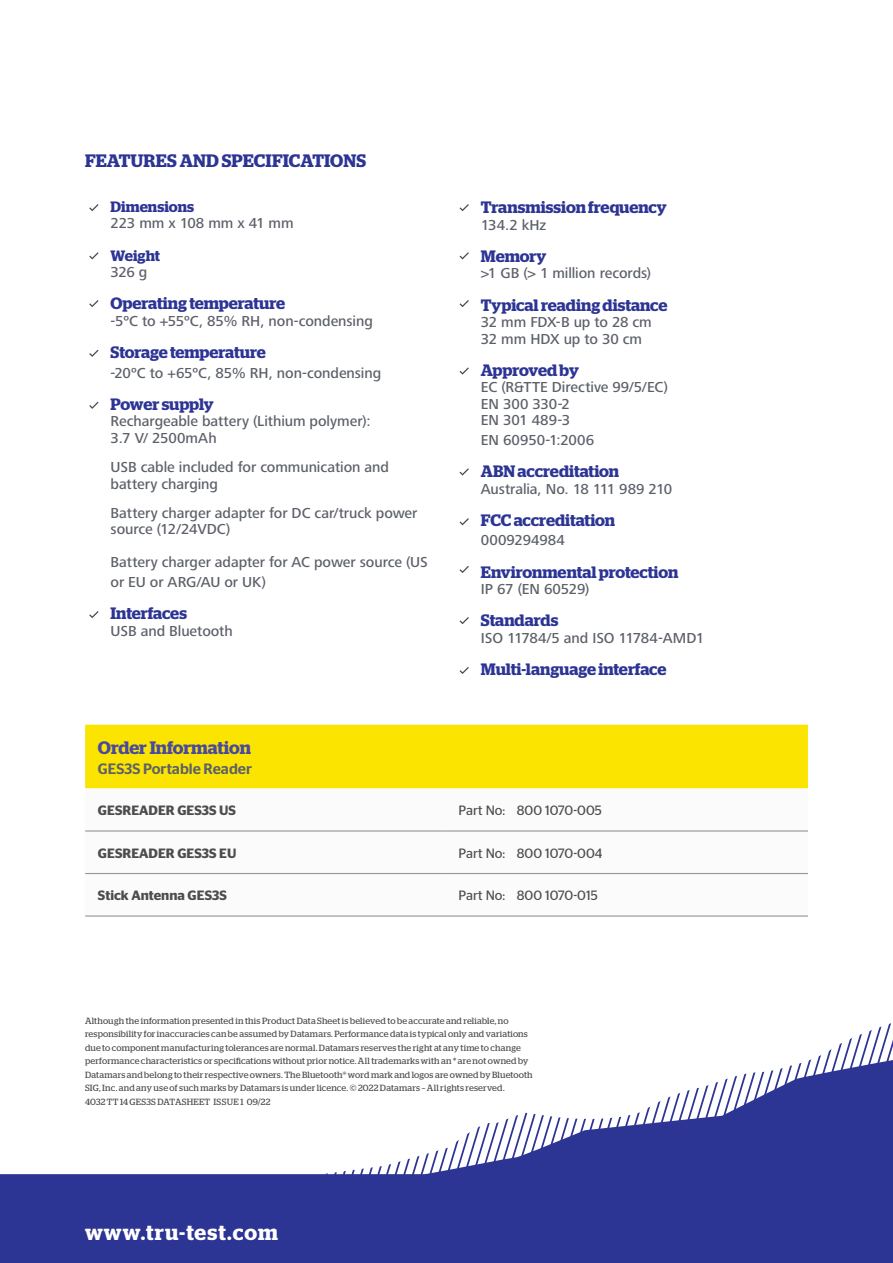
<style>
.page{position:relative;width:893px;height:1263px;background:#fff}
.page>*{position:absolute;margin:0;border:0;box-sizing:border-box;transform-origin:0 0}
.www_tru-test_com{font:600 21.45px "Stag";letter-spacing:.05em;color:#fff}
.Top_5_Benefits{font:600 18px "Stag";letter-spacing:.005em;color:#2c3494}
.t1{font:600 18px "Stag";color:#494a9f}
.Top_5_Benefits-2{font:600 16.5px "Stag";letter-spacing:-.005em;color:#2c3494}
.Top_5_Benefits-3{font:500 15px/16.5px "Frutiger Next Pro";letter-spacing:-.005em;color:#5c6069}
.t2{font:500 15px "Stag Sans";color:#5c6069}
.Top_5_Benefits-4{font:600 15px/16.5px "Stag";color:#2c3494}
.Table_body_text{font:13.5px "Stag Sans";color:#4d4d4f}
.Table_heading{font:600 13.5px "Stag Sans";color:#4d4d4f}
.Disclaimer{font:9px/13.5px "Stag";letter-spacing:.02em;color:#4d4d4f}
.s1{font-family:"Stag";font-weight:600;color:#2c3494}
.s2{font-family:"Frutiger Next Pro";font-weight:500;color:#5c6069}
</style>
<div class="page">
<div style="left:0;top:1174px;width:893px;height:89px;background:#2c3494"></div>
<svg style="left:301px;top:1023px;width:592px;height:162px"></svg>
<div style="left:85px;top:725px;width:723px;height:63px;background:#fae400"></div>
<svg style="left:85px;top:788px;width:723px;height:87px"></svg>
<hr style="left:85px;top:830px;width:361px;height:1px;background:#92959d">
<hr style="left:446px;top:830px;width:362px;height:1px;background:#92959d">
<hr style="left:85px;top:873px;width:361px;height:1px;background:#92959d">
<hr style="left:446px;top:873px;width:362px;height:1px;background:#92959d">
<hr style="left:85px;top:915px;width:361px;height:1px;background:#92959d">
<hr style="left:446px;top:915px;width:362px;height:1px;background:#92959d">
<svg style="left:89px;top:204px;width:10px;height:7px"></svg>
<svg style="left:460px;top:204px;width:9px;height:7px"></svg>
<svg style="left:460px;top:252px;width:9px;height:7px"></svg>
<svg style="left:89px;top:252px;width:10px;height:7px"></svg>
<svg style="left:460px;top:300px;width:9px;height:7px"></svg>
<svg style="left:460px;top:367px;width:9px;height:8px"></svg>
<svg style="left:460px;top:468px;width:9px;height:7px"></svg>
<svg style="left:460px;top:518px;width:9px;height:7px"></svg>
<svg style="left:460px;top:566px;width:9px;height:7px"></svg>
<svg style="left:460px;top:617px;width:9px;height:7px"></svg>
<svg style="left:460px;top:667px;width:9px;height:7px"></svg>
<svg style="left:89px;top:350px;width:10px;height:7px"></svg>
<svg style="left:89px;top:300px;width:10px;height:7px"></svg>
<svg style="left:89px;top:402px;width:10px;height:7px"></svg>
<svg style="left:89px;top:611px;width:10px;height:7px"></svg>
<p class="Top_5_Benefits" style="left:85px;top:151px;width:283px">FEATURES AND SPECIFICATIONS</p>
<p class="Top_5_Benefits-3" style="left:111px;top:199px;width:185px"><span class="s1">Dimensions<br></span>223 mm x 108 mm x 41 mm</p>
<p class="Top_5_Benefits-4" style="left:111px;top:247px;width:51px">Weight<br><span class="s2">326 g</span></p>
<p class="Top_5_Benefits-2" style="left:111px;top:294px;width:176px">Operating temperature</p>
<p class="Top_5_Benefits-3" style="left:111px;top:313px;width:264px">-5ºC to +55ºC, 85% RH, non-condensing</p>
<p class="Top_5_Benefits-2" style="left:111px;top:343px;width:157px">Storage temperature</p>
<p class="Top_5_Benefits-3" style="left:111px;top:364px;width:272px">-20ºC to +65ºC, 85% RH, non-condensing</p>
<p class="Top_5_Benefits-2" style="left:111px;top:394px;width:105px">Power supply</p>
<p class="Top_5_Benefits-3" style="left:111px;top:413px;width:261px">Rechargeable battery (Lithium polymer):<br>3.7 V/ 2500mAh</p>
<p class="Top_5_Benefits-3" style="left:111px;top:459px;width:280px">USB cable included for communication and battery charging</p>
<p class="Top_5_Benefits-3" style="left:111px;top:505px;width:308px">Battery charger adapter for DC car/truck power source (12/24VDC)</p>
<p class="Top_5_Benefits-3" style="left:111px;top:553px;width:319px;line-height:19.5px">Battery charger adapter for AC power source (US or EU or ARG/AU or UK)</p>
<p class="Top_5_Benefits-2" style="left:111px;top:604px;width:78px">Interfaces</p>
<p class="Top_5_Benefits-3" style="left:111px;top:622px;width:124px">USB and Bluetooth</p>
<p class="Top_5_Benefits-2" style="left:481px;top:198px;width:187px">Transmission frequency</p>
<p class="Top_5_Benefits-3" style="left:481px;top:216px;width:67px">134.2 kHz</p>
<p class="Top_5_Benefits-2" style="left:481px;top:246px;width:67px">Memory</p>
<p class="Top_5_Benefits-3" style="left:481px;top:265px;width:172px">&gt;1 GB (&gt; 1 million records)</p>
<p class="Top_5_Benefits-2" style="left:481px;top:295px;width:188px">Typical reading distance</p>
<p class="Top_5_Benefits-3" style="left:481px;top:314px;width:173px">32 mm FDX-B up to 28 cm<br>32 mm HDX up to 30 cm</p>
<p class="Top_5_Benefits-2" style="left:481px;top:360px;width:100px">Approved by</p>
<p class="Top_5_Benefits-3" style="left:481px;top:379px;width:189px">EC (R&amp;TTE Directive 99/5/EC)<br>EN 300 330-2<br>EN 301 489-3</p>
<p class="Top_5_Benefits-3" style="left:481px;top:432px;width:115px">EN 60950-1:2006</p>
<p class="Top_5_Benefits-2" style="left:481px;top:462px;width:140px">ABN accreditation</p>
<p class="Top_5_Benefits-3" style="left:481px;top:480px;width:193px">Australia, No. 18 111 989 210</p>
<p class="Top_5_Benefits-2" style="left:481px;top:510px;width:136px">FCC accreditation</p>
<p class="Top_5_Benefits-3" style="left:481px;top:532px;width:86px">0009294984</p>
<p class="Top_5_Benefits-2" style="left:481px;top:562px;width:199px">Environmental protection</p>
<p class="Top_5_Benefits-3" style="left:481px;top:581px;width:110px">IP 67 (EN 60529)</p>
<p class="Top_5_Benefits-2" style="left:481px;top:611px;width:79px">Standards</p>
<p class="Top_5_Benefits-3" style="left:481px;top:630px;width:225px">ISO 11784/5 and ISO 11784-AMD1</p>
<p class="Top_5_Benefits-2" style="left:481px;top:660px;width:187px">Multi-language interface</p>
<p class="t1" style="left:98px;top:737px;width:155px">Order Information</p>
<p class="t2" style="left:98px;top:760px;width:156px">GES3S Portable Reader</p>
<p class="Table_heading" style="left:98px;top:803px;width:140px">GESREADER GES3S US</p>
<p class="Table_body_text" style="left:458px;top:803px;width:145px">Part No: 800 1070-005</p>
<p class="Table_heading" style="left:98px;top:845px;width:140px">GESREADER GES3S EU</p>
<p class="Table_body_text" style="left:458px;top:845px;width:145px">Part No: 800 1070-004</p>
<p class="Table_heading" style="left:98px;top:888px;width:130px">Stick Antenna GES3S</p>
<p class="Table_body_text" style="left:458px;top:888px;width:141px">Part No: 800 1070-015</p>
<p class="Disclaimer" style="left:85px;top:1013px;width:449px">Although the information presented in this Product Data Sheet is believed to be accurate and reliable, no responsibility for inaccuracies can be assumed by Datamars. Performance data is typical only and variations due to component manufacturing tolerances are normal. Datamars reserves the right at any time to change performance characteristics or specifications without prior notice. All trademarks with an * are not owned by Datamars and belong to their respective owners. The Bluetooth® word mark and logos are owned by Bluetooth SIG, Inc. and any use of such marks by Datamars is under licence. © 2022 Datamars – All rights reserved.</p>
<p class="Disclaimer" style="left:85px;top:1094px;width:187px">4032 TT 14 GES3S DATASHEET ISSUE 1 09/22</p>
<p class="www_tru-test_com" style="left:85px;top:1219px;width:195px">www.tru-test.com</p>
</div>
